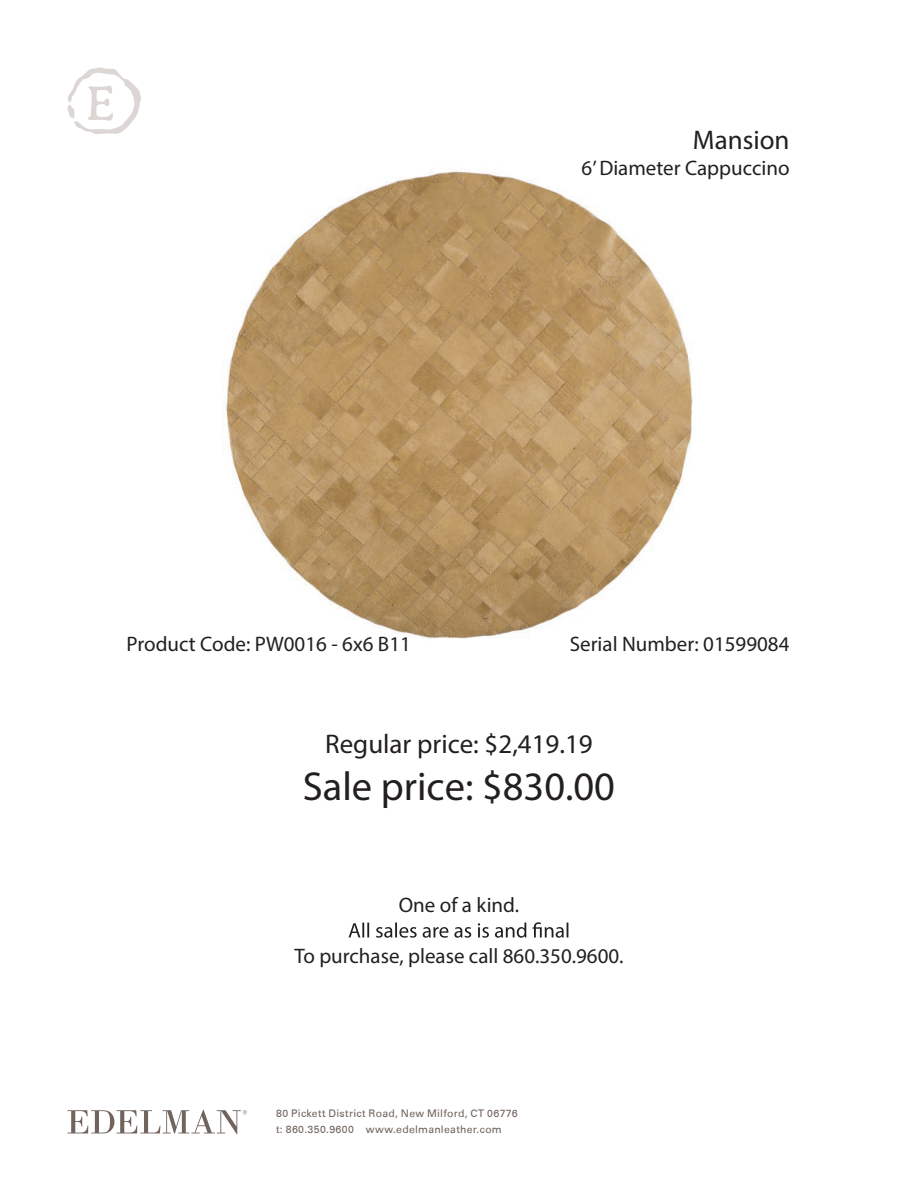
<style>
.page{position:relative;width:918px;height:1188px;background:#fff}
.page>*{position:absolute;margin:0;border:0;box-sizing:border-box;transform-origin:0 0}
.t1{font:40.5px "Myriad Pro";color:#231f20}
.t2{font:27px "Myriad Pro";color:#231f20}
.t3{font:21px "Myriad Pro";color:#231f20}
.t4{font:10.5px/15.6px "Univers 55 Roman";letter-spacing:.025em;color:#71645d}
</style>
<div class="page">
<svg style="left:68px;top:68px;width:73px;height:66px"></svg>
<svg style="left:68px;top:1110px;width:179px;height:24px"></svg>
<img style="left:226px;top:171px;width:467px;height:468px">
<svg style="left:349px;top:922px;width:219px;height:16px"></svg>
<p class="t2" style="left:693px;top:123px;width:98px">Mansion</p>
<p class="t3" style="left:582px;top:155px;width:209px">6’ Diameter Cappuccino</p>
<p class="t3" style="left:127px;top:631px;width:286px">Product Code: PW0016 - 6x6 B11</p>
<p class="t3" style="left:570px;top:631px;width:221px">Serial Number: 01599084</p>
<p class="t2" style="left:325px;top:727px;width:269px">Regular price: $2,419.19</p>
<h1 class="t1" style="left:303px;top:761px;width:314px">Sale price: $830.00</h1>
<p class="t3" style="left:399px;top:892px;width:122px">One of a kind.</p>
<p class="t3" style="left:294px;top:943px;width:331px">To purchase, please call 860.350.9600.</p>
<p class="t4" style="left:276px;top:1106px;width:243px">80 Pickett District Road, New Milford, CT 06776 t: 860.350.9600 www.edelmanleather.com</p>
</div>
